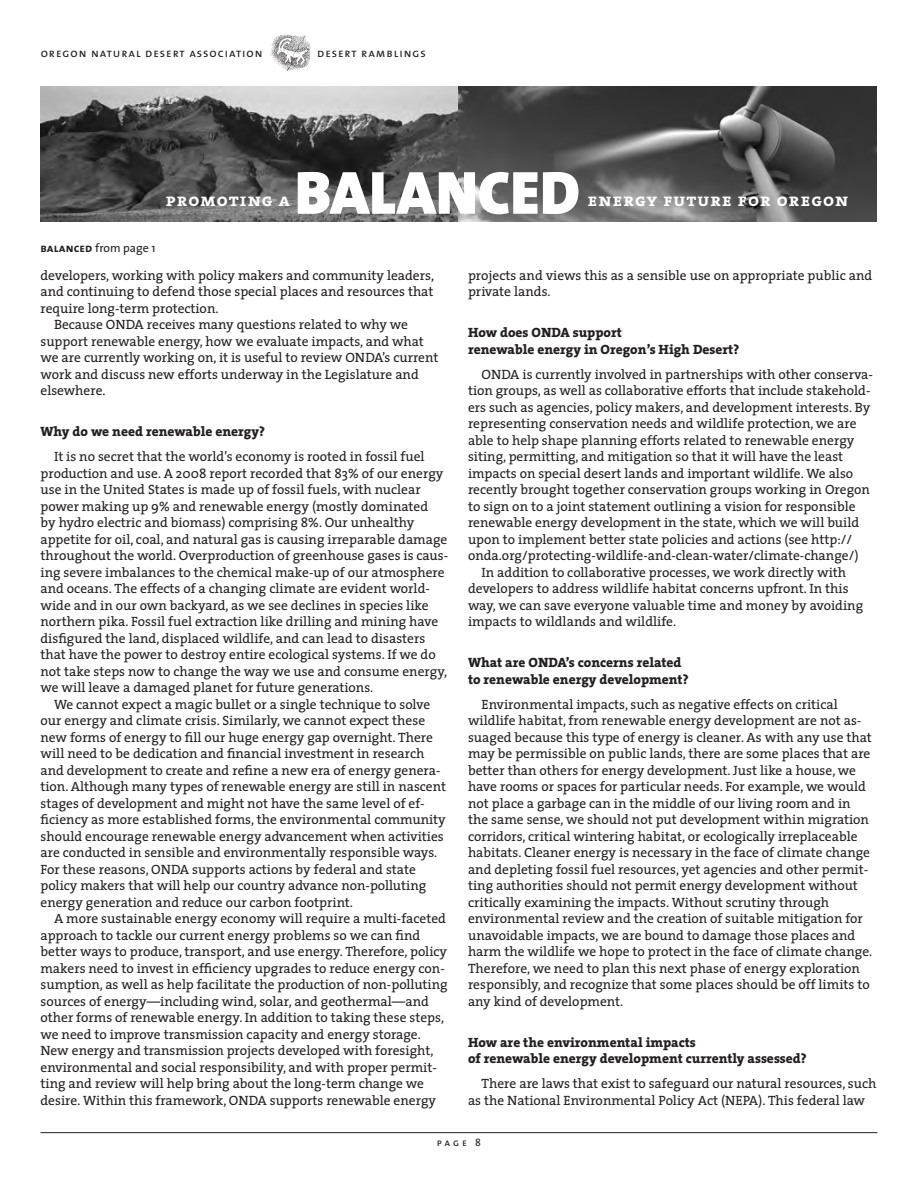
<style>
.page{position:relative;width:918px;height:1188px;background:#fff}
.page>*{position:absolute;margin:0;border:0;box-sizing:border-box;transform-origin:0 0}
.new_text{font:900 61.5px "The Sans";letter-spacing:-.005em;color:#fff}
.new_text-2{font:18px "The Serif Bold Caps";letter-spacing:.06em;color:#fff}
.new_text-3{font:13.5px/16.5px "The Serif";color:#231f20}
.energy_subhed{font:800 13.5px/16.5px "The Serif";color:#231f20}
.t1{font:12px "The Sans Caps";letter-spacing:.08em;color:#231f20}
.jump_line{font:12px "The Sans";color:#231f20}
.t2{font:10.5px "The Sans Caps";color:#231f20}
.s1{font-family:"The Sans Bold Caps"}
.s2{font-family:"The Sans"}
</style>
<div class="page">
<hr style="left:41px;top:1132px;width:836px;height:1px;background:#231f20">
<img style="left:270px;top:34px;width:40px;height:37px">
<img style="left:41px;top:87px;width:835px;height:135px">
<p class="t1" style="left:41px;top:43px;width:223px">oregon natural desert association</p>
<p class="t1" style="left:317px;top:43px;width:110px">desert ramblings</p>
<p class="new_text-2" style="left:166px;top:184px;width:126px">promoting a</p>
<p class="new_text" style="left:295px;top:141px;width:287px">BALANCED</p>
<p class="new_text-2" style="left:588px;top:184px;width:262px">energy future for oregon</p>
<p class="jump_line" style="left:41px;top:238px;width:117px"><span class="s1">balanced</span> from page 1</p>
<p class="new_text-3" style="left:41px;top:267px;width:395px;text-align:justify">developers, working with policy makers and community leaders, and continuing to defend those special places and resources that require long-term protection.</p>
<p class="new_text-3" style="left:41px;top:316px;width:399px;text-indent:14px">Because ONDA receives many questions related to why we support renewable energy, how we evaluate impacts, and what we are currently working on, it is useful to review ONDA’s current work and discuss new efforts underway in the Legislature and elsewhere.</p>
<p class="energy_subhed" style="left:41px;top:423px;width:226px">Why do we need renewable energy?</p>
<p class="new_text-3" style="left:41px;top:448px;width:409px;text-indent:14px">It is no secret that the world’s economy is rooted in fossil fuel production and use. A 2008 report recorded that 83% of our energy use in the United States is made up of fossil fuels, with nuclear power making up 9% and renewable energy (mostly dominated<br>by hydro electric and biomass) comprising 8%. Our unhealthy appetite for oil, coal, and natural gas is causing irreparable damage throughout the world. Overproduction of greenhouse gases is caus&shy;ing severe imbalances to the chemical make-up of our atmosphere and oceans. The effects of a changing climate are evident world&shy;wide and in our own backyard, as we see declines in species like northern pika. Fossil fuel extraction like drilling and mining have disfigured the land, displaced wildlife, and can lead to disasters that have the power to destroy entire ecological systems. If we do not take steps now to change the way we use and consume energy, we will leave a damaged planet for future generations.</p>
<p class="new_text-3" style="left:41px;top:695px;width:407px;text-indent:14px">We cannot expect a magic bullet or a single technique to solve our energy and climate crisis. Similarly, we cannot expect these new forms of energy to fill our huge energy gap overnight. There will need to be dedication and financial investment in research and development to create and refine a new era of energy genera&shy;tion. Although many types of renewable energy are still in nascent stages of development and might not have the same level of ef&shy;ficiency as more established forms, the environmental community should encourage renewable energy advancement when activities are conducted in sensible and environmentally responsible ways.<br>For these reasons, ONDA supports actions by federal and state policy makers that will help our country advance non-polluting energy generation and reduce our carbon footprint.</p>
<p class="new_text-3" style="left:41px;top:910px;width:409px;text-indent:14px">A more sustainable energy economy will require a multi-faceted approach to tackle our current energy problems so we can find better ways to produce, transport, and use energy. Therefore, policy makers need to invest in efficiency upgrades to reduce energy con&shy;sumption, as well as help facilitate the production of non-polluting sources of energy—including wind, solar, and geothermal—and other forms of renewable energy. In addition to taking these steps, we need to improve transmission capacity and energy storage.<br>New energy and transmission projects developed with foresight, environmental and social responsibility, and with proper permit&shy;ting and review will help bring about the long-term change we desire. Within this framework, ONDA supports renewable energy</p>
<p class="new_text-3" style="left:468px;top:266px;width:406px">projects and views this as a sensible use on appropriate public and private lands.</p>
<p class="energy_subhed" style="left:468px;top:324px;width:273px">How does ONDA support<br>renewable energy in Oregon’s High Desert?</p>
<p class="new_text-3" style="left:468px;top:365px;width:406px;text-indent:14px">ONDA is currently involved in partnerships with other conserva&shy;tion groups, as well as collaborative efforts that include stakehold&shy;ers such as agencies, policy makers, and development interests. By representing conservation needs and wildlife protection, we are able to help shape planning efforts related to renewable energy siting, permitting, and mitigation so that it will have the least impacts on special desert lands and important wildlife. We also recently brought together conservation groups working in Oregon to sign on to a joint statement outlining a vision for responsible renewable energy development in the state, which we will build upon to implement better state policies and actions (see http:// onda.org/protecting-wildlife-and-clean-water/climate-change/)</p>
<p class="new_text-3" style="left:468px;top:563px;width:397px;text-indent:14px">In addition to collaborative processes, we work directly with developers to address wildlife habitat concerns upfront. In this way, we can save everyone valuable time and money by avoiding impacts to wildlands and wildlife.</p>
<p class="energy_subhed" style="left:468px;top:654px;width:222px">What are ONDA’s concerns related to renewable energy development?</p>
<p class="new_text-3" style="left:468px;top:695px;width:406px;text-indent:14px">Environmental impacts, such as negative effects on critical wildlife habitat, from renewable energy development are not as&shy;suaged because this type of energy is cleaner. As with any use that may be permissible on public lands, there are some places that are better than others for energy development. Just like a house, we have rooms or spaces for particular needs. For example, we would not place a garbage can in the middle of our living room and in the same sense, we should not put development within migration corridors, critical wintering habitat, or ecologically irreplaceable habitats. Cleaner energy is necessary in the face of climate change and depleting fossil fuel resources, yet agencies and other permit&shy;ting authorities should not permit energy development without critically examining the impacts. Without scrutiny through environmental review and the creation of suitable mitigation for unavoidable impacts, we are bound to damage those places and harm the wildlife we hope to protect in the face of climate change.<br>Therefore, we need to plan this next phase of energy exploration responsibly, and recognize that some places should be off limits to any kind of development.</p>
<p class="energy_subhed" style="left:468px;top:1034px;width:340px">How are the environmental impacts<br>of renewable energy development currently assessed?</p>
<p class="new_text-3" style="left:468px;top:1075px;width:410px;text-indent:14px">There are laws that exist to safeguard our natural resources, such as the National Environmental Policy Act (NEPA). This federal law</p>
<p class="t2" style="left:437px;top:1134px;width:46px">page <span class="s2">8</span></p>
</div>
